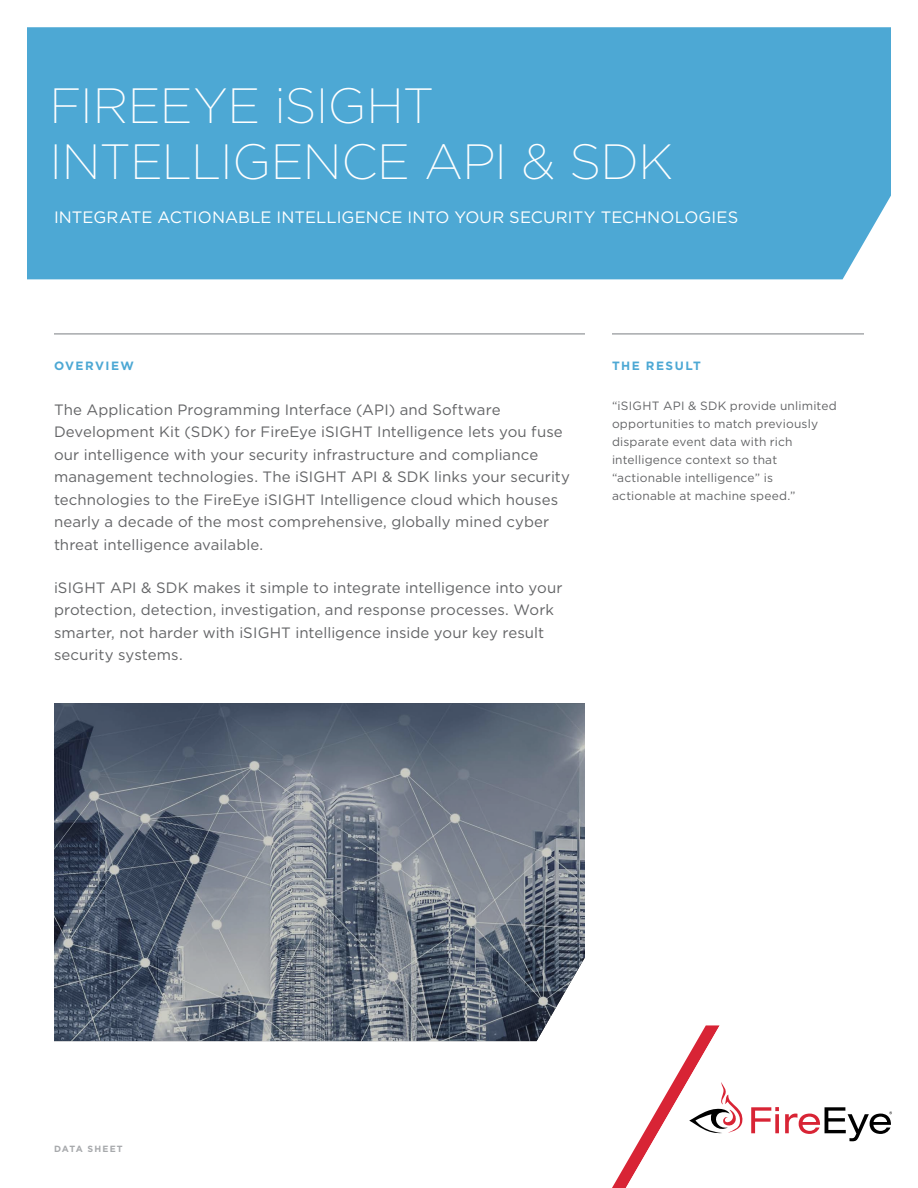
<style>
.page{position:relative;width:918px;height:1188px;background:#fff}
.page>*{position:absolute;margin:0;border:0;box-sizing:border-box;transform-origin:0 0}
.t1{font:200 49.5px/55.5px "Gotham";letter-spacing:-.01em;color:#fff}
.t2{font:16.5px "Gotham";letter-spacing:.005em;color:#fff}
.t3{font:15px/22.5px "Gotham";letter-spacing:.005em;color:#636466}
.t4{font:12px/18px "Gotham";letter-spacing:.015em;color:#636466}
.t5{font:700 12px "Gotham";letter-spacing:.125em;color:#4da8d4}
.t6{font:700 9px "Gotham";letter-spacing:.135em;color:#a7a9ac}
</style>
<div class="page">
<svg style="left:751px;top:1107px;width:28px;height:26px"></svg>
<svg style="left:612px;top:1025px;width:131px;height:163px"></svg>
<svg style="left:785px;top:1107px;width:107px;height:34px"></svg>
<div style="left:27px;top:27px;width:864px;height:252px;background:#4da8d4"></div>
<img style="left:54px;top:703px;width:531px;height:338px">
<hr style="left:612px;top:333px;width:252px;height:2px;background:#a7a9ac">
<hr style="left:54px;top:333px;width:531px;height:2px;background:#a7a9ac">
<h1 class="t1" style="left:50px;top:76px;width:626px">FIREEYE iSIGHT<br>INTELLIGENCE API &amp; SDK</h1>
<p class="t2" style="left:54px;top:207px;width:686px">INTEGRATE ACTIONABLE INTELLIGENCE INTO YOUR SECURITY TECHNOLOGIES</p>
<p class="t5" style="left:54px;top:358px;width:82px">OVERVIEW</p>
<p class="t3" style="left:54px;top:398px;width:518px">The Application Programming Interface (API) and Software Development Kit (SDK) for FireEye iSIGHT Intelligence lets you fuse our intelligence with your security infrastructure and compliance management technologies. The iSIGHT API &amp; SDK links your security technologies to the FireEye iSIGHT Intelligence cloud which houses nearly a decade of the most comprehensive, globally mined cyber threat intelligence available.</p>
<p class="t3" style="left:54px;top:576px;width:510px">iSIGHT API &amp; SDK makes it simple to integrate intelligence into your protection, detection, investigation, and response processes. Work smarter, not harder with iSIGHT intelligence inside your key result security systems.</p>
<p class="t5" style="left:612px;top:358px;width:91px">THE RESULT</p>
<p class="t4" style="left:612px;top:397px;width:226px">“iSIGHT API &amp; SDK provide unlimited opportunities to match previously disparate event data with rich intelligence context so that “actionable intelligence” is actionable at machine speed.”</p>
<p class="t6" style="left:54px;top:1143px;width:70px">DATA SHEET</p>
</div>
